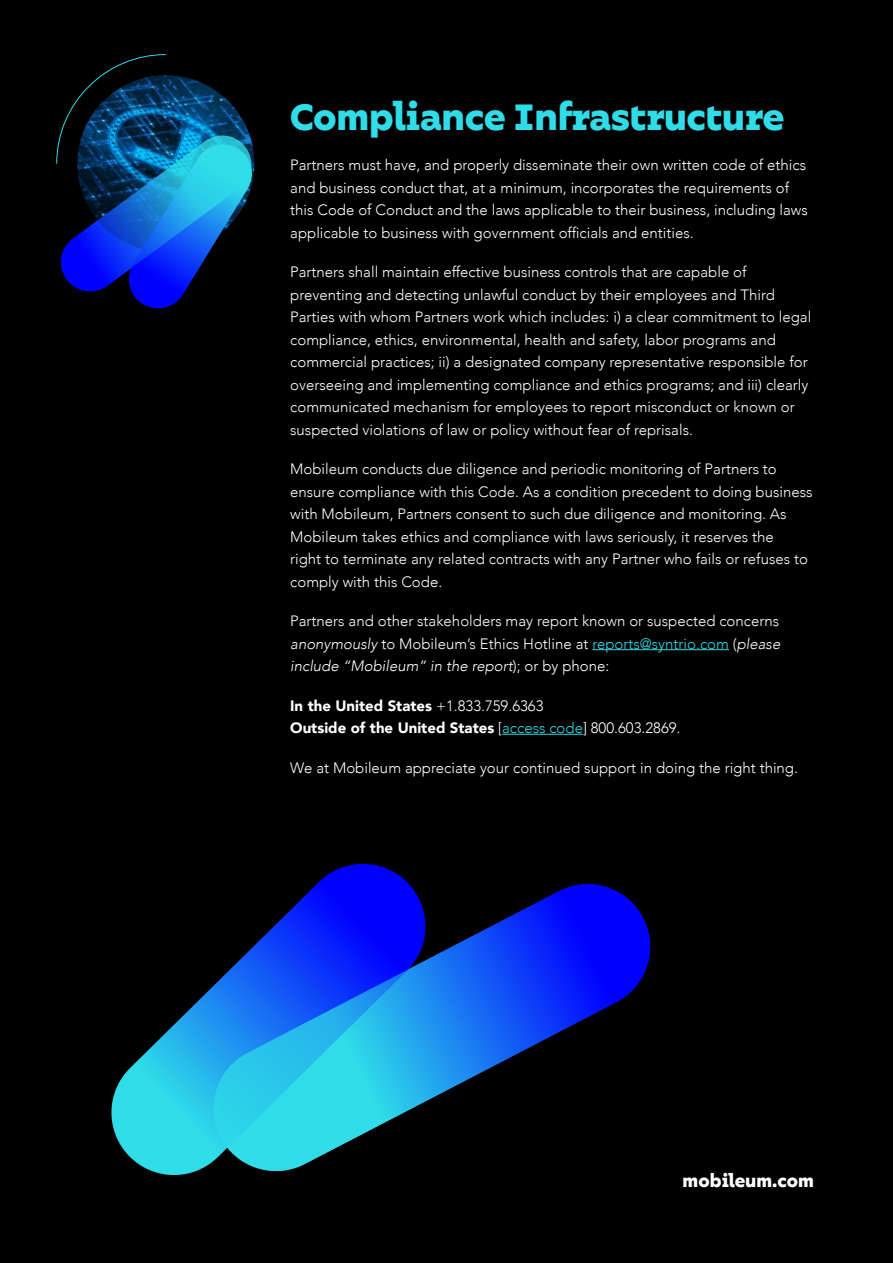
<style>
.page{position:relative;width:893px;height:1263px;background:#000}
.page>*{position:absolute;margin:0;border:0;box-sizing:border-box;transform-origin:0 0}
.t1{font:600 37.5px "Bilbao";letter-spacing:-.01em;color:#2fdce8}
.t2{font:600 18px "Bilbao";color:#fff}
.t3{font:300 15px/22.5px "Avenir";color:#fff}
.t4{font:900 15px/22.5px "Avenir";color:#fff}
.s1{font-style:italic}
.s2{color:#2fdce8}
.s3{font-weight:300}
.s4{font-weight:300;color:#2fdce8}
</style>
<div class="page">
<hr style="left:592px;top:649px;width:137px;height:1px;background:#2fdce8">
<hr style="left:502px;top:734px;width:81px;height:1px;background:#2fdce8">
<svg style="left:56px;top:54px;width:199px;height:255px"></svg>
<svg style="left:432px;top:884px;width:219px;height:214px"></svg>
<svg style="left:111px;top:863px;width:321px;height:312px"></svg>
<h1 class="t1" style="left:290px;top:91px;width:496px">Compliance Infrastructure</h1>
<p class="t3" style="left:290px;top:154px;width:519px">Partners must have, and properly disseminate their own written code of ethics and business conduct that, at a minimum, incorporates the requirements of this Code of Conduct and the laws applicable to their business, including laws applicable to business with government officials and entities.</p>
<p class="t3" style="left:290px;top:261px;width:523px">Partners shall maintain effective business controls that are capable of preventing and detecting unlawful conduct by their employees and Third Parties with whom Partners work which includes: i) a clear commitment to legal compliance, ethics, environmental, health and safety, labor programs and commercial practices; ii) a designated company representative responsible for overseeing and implementing compliance and ethics programs; and iii) clearly communicated mechanism for employees to report misconduct or known or suspected violations of law or policy without fear of reprisals.</p>
<p class="t3" style="left:290px;top:458px;width:524px">Mobileum conducts due diligence and periodic monitoring of Partners to ensure compliance with this Code. As a condition precedent to doing business with Mobileum, Partners consent to such due diligence and monitoring. As Mobileum takes ethics and compliance with laws seriously, it reserves the<br>right to terminate any related contracts with any Partner who fails or refuses to comply with this Code.</p>
<p class="t3" style="left:290px;top:610px;width:492px;text-align:justify">Partners and other stakeholders may report known or suspected concerns <span class="s1">anonymously</span> to Mobileum’s Ethics Hotline at <span class="s2">reports@syntrio.com</span> (<span class="s1">please include “Mobileum” in the report</span>); or by phone:</p>
<p class="t4" style="left:290px;top:694px;width:392px">In the United States <span class="s3">+1.833.759.6363<br></span>Outside of the United States <span class="s3">[</span><span class="s4">access code</span><span class="s3">] 800.603.2869.</span></p>
<p class="t3" style="left:290px;top:756px;width:509px">We at Mobileum appreciate your continued support in doing the right thing.</p>
<p class="t2" style="left:683px;top:1168px;width:133px">mobileum.com</p>
</div>
